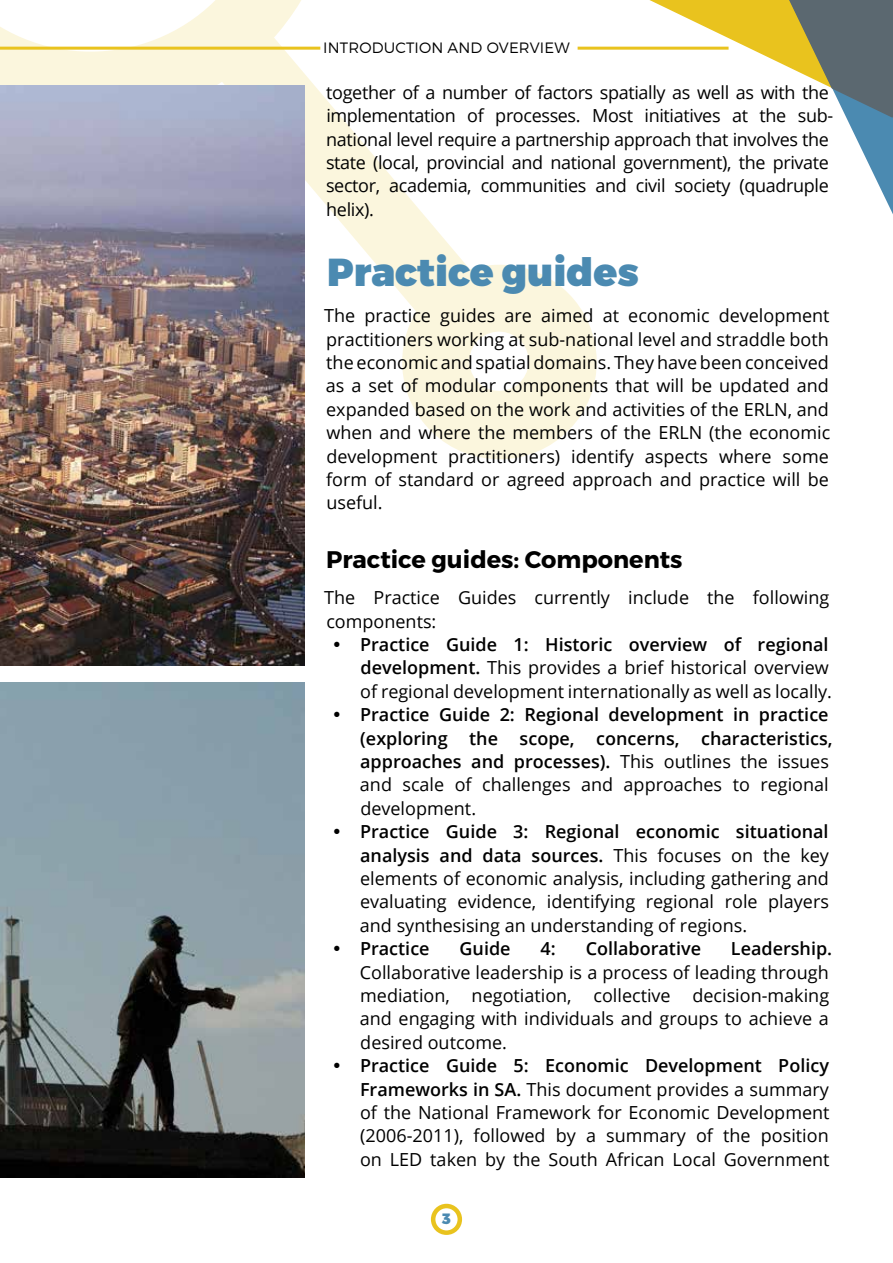
<style>
.page{position:relative;width:893px;height:1263px;background:#fff}
.page>*{position:absolute;margin:0;border:0;box-sizing:border-box;transform-origin:0 0}
.t1{font:900 39px "Montserrat";color:#4b8ab1}
.t2{font:700 24px "Montserrat";color:#000}
.t3{font:18px/23.4px "Open Sans";color:#000;text-align:justify}
.t4{font:18px/23.4px "Open Sans";letter-spacing:-.02em;color:#000}
.t5{font:600 18px/23.4px "Open Sans";color:#000}
.t6{font:300 15px "Montserrat";letter-spacing:.01em;color:#000}
.t7{font:900 15px "Montserrat";color:#4b8ab1}
.s1{font-weight:600}
.s2{font-weight:400}
</style>
<div class="page">
<hr style="left:578px;top:47px;width:151px;height:3px;background:#e9c31e">
<svg style="left:0;top:0;width:301px;height:85px"></svg>
<svg style="left:217px;top:31px;width:391px;height:428px"></svg>
<svg style="left:620px;top:0;width:273px;height:214px"></svg>
<div style="left:431px;top:1204px;width:31px;height:31px;border:4px solid #e9c31e;border-radius:50%"></div>
<hr style="left:0;top:47px;width:320px;height:3px;background:#e9c31e">
<img style="left:0;top:85px;width:305px;height:580px">
<img style="left:0;top:682px;width:305px;height:496px">
<p class="t6" style="left:323px;top:39px;width:248px">INTRODUCTION AND OVERVI EW</p>
<p class="t4" style="left:326px;top:80px;width:509px">together of a number of factors spatially as well as with the implementation of processes. Most initiatives at the sub&shy;national level require a partnership approach that involves the state (local, provincial and national government), the private sector, academia, communities and civil society (quadruple helix).</p>
<h1 class="t1" style="left:327px;top:248px;width:313px">Practice guides</h1>
<p class="t3" style="left:324px;top:303px;width:508px">The practice guides are aimed at economic development practitioners working at sub-national level and straddle both the economic and spatial domains. They have been conceived as a set of modular components that will be updated and expanded based on the work and activities of the ERLN, and when and where the members of the ERLN (the economic development practitioners) identify aspects where some form of standard or agreed approach and practice will be useful.</p>
<h2 class="t2" style="left:326px;top:545px;width:358px">Practice guides: Components</h2>
<p class="t3" style="left:324px;top:585px;width:506px">The Practice Guides currently include the following components:</p>
<p class="t3" style="left:360px;top:632px;width:473px;text-align:left"><span class="s1">Practice Guide 1: Historic overview of regional development.</span> This provides a brief historical overview of regional development internationally as well as locally.</p>
<p class="t5" style="left:360px;top:702px;width:474px">Practice Guide 2: Regional development in practice (exploring the scope, concerns, characteristics, approaches and processes). <span class="s2">This outlines the issues and scale of challenges and approaches to regional development.</span></p>
<p class="t3" style="left:360px;top:819px;width:471px"><span class="s1">Practice Guide 3: Regional economic situational analysis and data sources.</span> This focuses on the key elements of economic analysis, including gathering and evaluating evidence, identifying regional role players and synthesising an understanding of regions.</p>
<p class="t5" style="left:360px;top:936px;width:71px">Practice</p>
<p class="t5" style="left:459px;top:936px;width:53px">Guide</p>
<p class="t5" style="left:540px;top:936px;width:17px">4:</p>
<p class="t5" style="left:586px;top:936px;width:117px">Collaborative</p>
<p class="t5" style="left:731px;top:936px;width:103px">Leadership.</p>
<p class="t3" style="left:360px;top:960px;width:471px">Collaborative leadership is a process of leading through mediation, negotiation, collective decision-making and engaging with individuals and groups to achieve a desired outcome.</p>
<p class="t3" style="left:360px;top:1053px;width:471px"><span class="s1">Practice Guide 5: Economic Development Policy Frameworks in SA.</span> This document provides a summary of the National Framework for Economic Development (2006-2011), followed by a summary of the position on LED taken by the South African Local Government</p>
<p class="t7" style="left:442px;top:1209px;width:10px">3</p>
</div>
